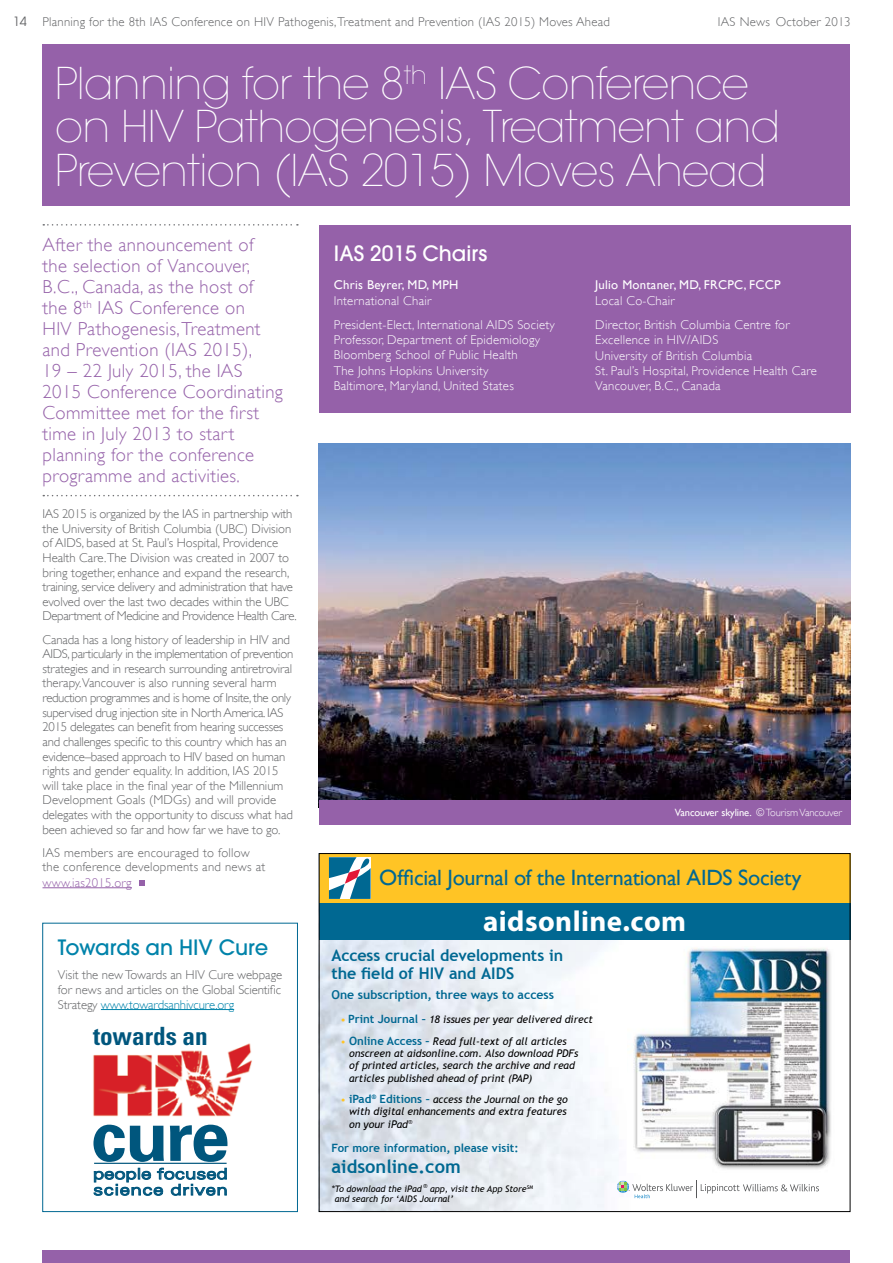
<style>
.page{position:relative;width:893px;height:1263px;background:#fff}
.page>*{position:absolute;margin:0;border:0;box-sizing:border-box;transform-origin:0 0}
.t1{font:700 70.05px "Univers";color:#00567d}
.t2{font:200 43.5px/43.5px "Avant Garde";letter-spacing:-.015em;color:#fff}
.t3{font:700 28.95px "Myriad Pro";letter-spacing:.015em;color:#fff}
.t4{font:700 condensed 25.2px "Univers";color:#00567d}
.t5{font:22.05px "Gill Sans";letter-spacing:-.01em;color:#006892}
.t6{font:500 21px "Avant Garde";color:#0083aa}
.t7{font:500 21px "Avant Garde";color:#fff}
.t8{font:300 18.75px/21px "Gill Sans";letter-spacing:.02em;color:#9561a9}
.t9{font:700 18.3px "Trebuchet MS";color:#006892}
.t10{font:700 16.05px/18.3px "Trebuchet MS";letter-spacing:-.005em;color:#006892}
.t11{font:expanded 15.15px/15.9px "Univers";letter-spacing:.025em;color:#00567d}
.t12{font:300 12.75px/14.5px "Gill Sans";letter-spacing:-.01em;color:#636466}
.t13{font:300 12.75px/15.5px "Gill Sans";letter-spacing:.02em;color:#fff}
.t14{font:300 12.75px/14.5px "Gill Sans";letter-spacing:.02em;color:#636466}
.t15{font:12.75px "Gill Sans";letter-spacing:.02em;color:#fff}
.t16{font:300 12.75px "Gill Sans";letter-spacing:.02em;color:#9561a9}
.t17{font:700 12.15px "Trebuchet MS";color:#006892}
.t18{font:700 11.4px "Trebuchet MS";color:#006892}
.t19{font:italic 10.5px/12.5px "Trebuchet MS";color:#000}
.t20{font:10.5px "Gill Sans";letter-spacing:-.01em;color:#fff}
.t21{font:italic 9px/10.5px "Trebuchet MS";color:#000}
.s1{font-family:"Avant Garde";font-weight:400}
.s2{color:#0083aa}
.s3{font-weight:300}
.s4{color:#ffc425}
.s5{font-weight:700;font-style:normal;font-size:11.4px;color:#006892}
</style>
<div class="page">
<div style="left:43px;top:1250px;width:807px;height:13px;background:#9561a9"></div>
<img style="left:93px;top:1043px;width:159px;height:74px">
<svg style="left:94px;top:1168px;width:133px;height:28px"></svg>
<hr style="left:94px;top:1163px;width:133px;height:1px;background:#00567d">
<div style="left:319px;top:225px;width:531px;height:187px;background:#9561a9"></div>
<svg style="left:43px;top:224px;width:255px;height:2px"></svg>
<svg style="left:43px;top:495px;width:255px;height:1px"></svg>
<hr style="left:43px;top:887px;width:89px;height:1px;background:#9561a9">
<svg style="left:139px;top:880px;width:5px;height:5px"></svg>
<div style="left:43px;top:45px;width:807px;height:161px;background:#9561a9"></div>
<img style="left:319px;top:443px;width:531px;height:358px">
<div style="left:319px;top:801px;width:531px;height:24px;background:#9561a9"></div>
<div style="left:319px;top:853px;width:531px;height:50px;background:#ffc425"></div>
<div style="left:319px;top:903px;width:531px;height:37px;background:#006892"></div>
<svg style="left:617px;top:1180px;width:202px;height:18px"></svg>
<svg style="left:329px;top:857px;width:42px;height:42px;background:#6899b3"></svg>
<img style="left:628px;top:948px;width:203px;height:221px">
<hr style="left:101px;top:1009px;width:133px;height:1px;background:#0083aa">
<div style="left:42px;top:923px;width:256px;height:289px;border:1px solid #006892"></div>
<p class="t14" style="left:13px;top:14px;width:599px"><span class="s1">14</span> Planning for the 8th IAS Conference on HIV Pathogenis, Treatment and Prevention (IAS 2015) Moves Ahead</p>
<p class="t14" style="left:718px;top:14px;width:134px">IAS News October 2013</p>
<h2 class="t2" style="left:55px;top:62px;width:726px">Planning for the 8<sup>th</sup> IAS Conference on HIV Pathogenesis, Treatment and<br>Prevention (IAS 2015) Moves Ahead</h2>
<p class="t8" style="left:43px;top:234px;width:242px">After the announcement of<br>the selection of Vancouver,<br>B.C., Canada, as the host of<br>the 8<sup>th</sup> IAS Conference on<br>HIV Pathogenesis, Treatment and Prevention (IAS 2015),<br>19 – 22 July 2015, the IAS<br>2015 Conference Coordinating<br>Committee met for the first time in July 2013 to start planning for the conference programme and activities.</p>
<p class="t12" style="left:43px;top:506px;width:256px">IAS 2015 is organized by the IAS in partnership with the University of British Columbia (UBC) Division of AIDS, based at St. Paul’s Hospital, Providence Health Care.The Division was created in 2007 to bring together, enhance and expand the research, training, service delivery and administration that have evolved over the last two decades within the UBC Department of Medicine and Providence Health Care.</p>
<p class="t12" style="left:43px;top:631px;width:252px">Canada has a long history of leadership in HIV and AIDS, particularly in the implementation of prevention strategies and in research surrounding antiretroviral therapy.Vancouver is also running several harm reduction programmes and is home of Insite, the only supervised drug injection site in North America. IAS 2015 delegates can benefit from hearing successes and challenges specific to this country which has an evidence–based approach to HIV based on human rights and gender equality. In addition, IAS 2015 will take place in the final year of the Millennium Development Goals (MDGs) and will provide delegates with the opportunity to discuss what had been achieved so far and how far we have to go.</p>
<p class="t14" style="left:43px;top:845px;width:225px">IAS members are encouraged to follow the conference developments and news at</p>
<p class="t16" style="left:43px;top:872px;width:91px">www.ias2015.org</p>
<h3 class="t6" style="left:58px;top:934px;width:212px">Towards an HIV Cure</h3>
<p class="t12" style="left:58px;top:966px;width:226px;line-height:15px;text-align:justify">Visit the new Towards an HIV Cure webpage for news and articles on the Global Scientific Strategy <span class="s2">www.towardsanhivcure.org</span></p>
<h3 class="t4" style="left:93px;top:1021px;width:116px">towards an</h3>
<h1 class="t1" style="left:91px;top:1094px;width:140px">cure</h1>
<p class="t11" style="left:93px;top:1165px;width:136px">people focused science driven</p>
<h3 class="t7" style="left:334px;top:241px;width:155px">IAS 2015 Chairs</h3>
<p class="t15" style="left:334px;top:278px;width:126px">Chris Beyrer, MD, MPH</p>
<p class="t13" style="left:334px;top:288px;width:223px;line-height:23.9px">International Chair<br>President-Elect, International AIDS Society</p>
<p class="t13" style="left:334px;top:332px;width:208px">Professor, Department of Epidemiology Bloomberg School of Public Health The Johns Hopkins University Baltimore, Maryland, United States</p>
<p class="t15" style="left:595px;top:278px;width:187px">Julio Montaner, MD, FRCPC, FCCP</p>
<p class="t13" style="left:595px;top:288px;width:196px;line-height:23.9px">Local Co-Chair<br>Director, British Columbia Centre for</p>
<p class="t13" style="left:595px;top:332px;width:223px">Excellence in HIV/AIDS<br>University of British Columbia<br>St. Paul’s Hospital, Providence Health Care<br>Vancouver, B.C., Canada</p>
<p class="t20" style="left:675px;top:807px;width:169px">Vancouver skyline. <span class="s3">© Tourism Vancouver</span></p>
<h3 class="t5" style="left:379px;top:865px;width:424px">Official Journal of the International AIDS Society</h3>
<h3 class="t3" style="left:483px;top:902px;width:204px">aidsonline.com</h3>
<p class="t10" style="left:332px;top:946px;width:233px">Access crucial developments in the field of HIV and AIDS</p>
<p class="t17" style="left:332px;top:987px;width:224px">One subscription, three ways to access</p>
<p class="t19" style="left:340px;top:1013px;width:254px"><span class="s4">•</span> <span class="s5">Print Journal –</span> 18 issues per year delivered direct</p>
<p class="t19" style="left:349px;top:1035px;width:231px;text-indent:-9px"><span class="s4">•</span> <span class="s5">Online Access –</span> Read full-text of all articles onscreen at aidsonline.com. Also download PDFs of printed articles, search the archive and read articles published ahead of print (PAP)</p>
<p class="t19" style="left:349px;top:1093px;width:220px;text-align:justify;text-indent:-9px"><span class="s4">•</span> <span class="s5">iPad</span><sup>®</sup> <span class="s5">Editions –</span> access the Journal on the go with digital enhancements and extra features on your iPad<sup>®</sup></p>
<p class="t18" style="left:332px;top:1141px;width:189px">For more information, please visit:</p>
<h3 class="t9" style="left:332px;top:1155px;width:131px">aidsonline.com</h3>
<p class="t21" style="left:335px;top:1183px;width:200px;text-indent:-3px">*To download the iPad <sup>®</sup> app, visit the App Store<sup>SM </sup>and search for ‘AIDS Journal’</p>
</div>
